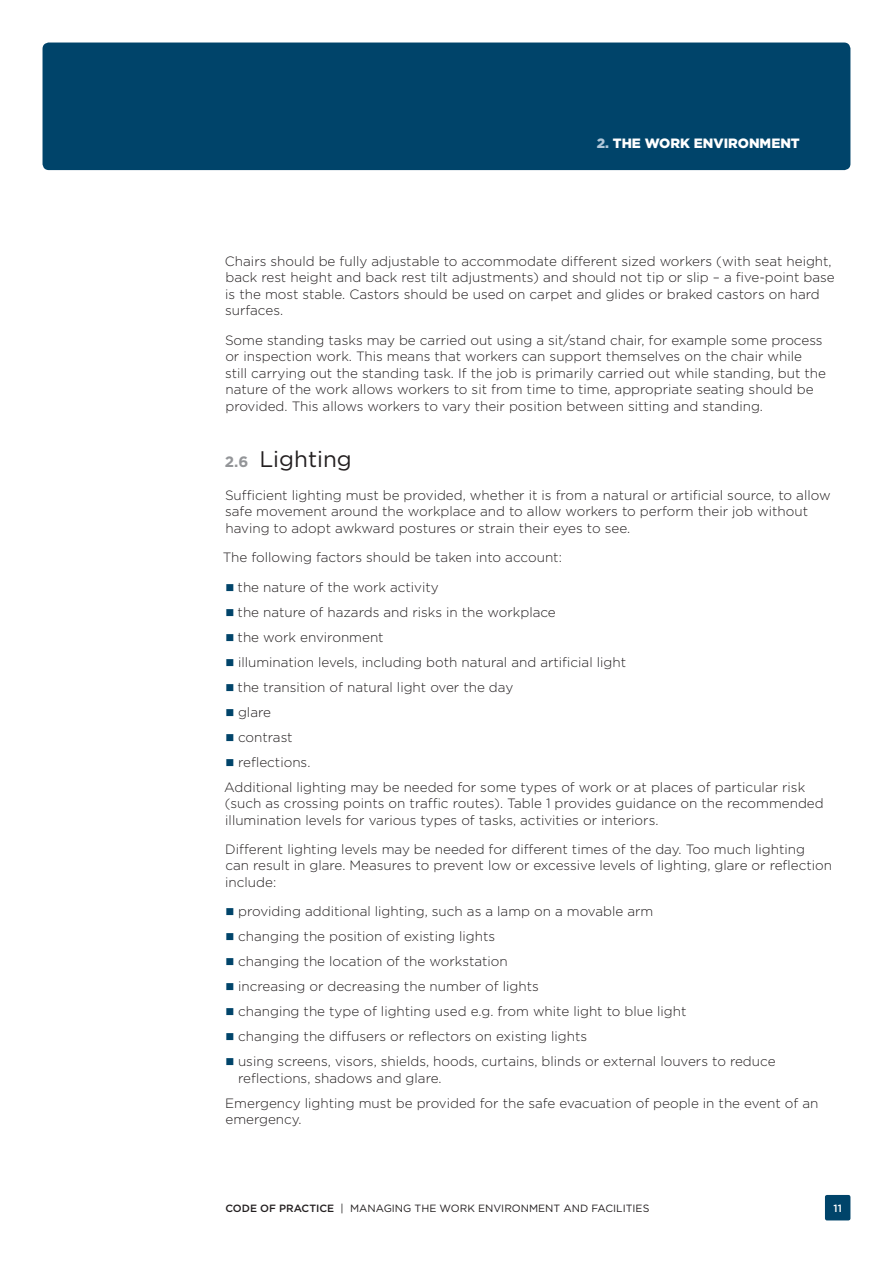
<style>
.page{position:relative;width:893px;height:1263px;background:#fff}
.page>*{position:absolute;margin:0;border:0;box-sizing:border-box;transform-origin:0 0}
.Header_2{font:22.5px "Gotham";color:#231f20}
.Body_copy{font:300 13.5px/16.5px "Gotham";color:#231f20}
.Running_header{font:900 13.5px "Gotham";color:#fff}
.t1{font:10.5px "Gotham";color:#231f20}
.t2{font:500 10.5px "Gotham";color:#fff}
.s1{color:#b0c7d9}
.s2{font-weight:700;font-size:15px;color:#939598}
.s3{font-weight:500}
</style>
<div class="page">
<div style="left:43px;top:43px;width:807px;height:127px;background:#00446a;border-radius:6px"></div>
<div style="left:825px;top:1195px;width:25px;height:25px;background:#00446a;border-radius:2px"></div>
<p class="Running_header" style="left:597px;top:135px;width:205px"><span class="s1">2.</span> THE WORK ENVIRONMENT</p>
<p class="Body_copy" style="left:225px;top:253px;width:611px">Chairs should be fully adjustable to accommodate different sized workers (with seat height, back rest height and back rest tilt adjustments) and should not tip or slip – a five-point base is the most stable. Castors should be used on carpet and glides or braked castors on hard surfaces.</p>
<p class="Body_copy" style="left:225px;top:332px;width:602px">Some standing tasks may be carried out using a sit/stand chair, for example some process or inspection work. This means that workers can support themselves on the chair while still carrying out the standing task. If the job is primarily carried out while standing, but the nature of the work allows workers to sit from time to time, appropriate seating should be provided. This allows workers to vary their position between sitting and standing.</p>
<p class="Header_2" style="left:225px;top:445px;width:129px"><span class="s2">2.6</span> Lighting</p>
<p class="Body_copy" style="left:225px;top:487px;width:607px">Sufficient lighting must be provided, whether it is from a natural or artificial source, to allow safe movement around the workplace and to allow workers to perform their job without having to adopt awkward postures or strain their eyes to see.</p>
<p class="Body_copy" style="left:223px;top:549px;width:341px">The following factors should be taken into account:</p>
<p class="Body_copy" style="left:238px;top:578px;width:203px">the nature of the work activity</p>
<p class="Body_copy" style="left:238px;top:603px;width:320px">the nature of hazards and risks in the workplace</p>
<p class="Body_copy" style="left:238px;top:628px;width:148px">the work environment</p>
<p class="Body_copy" style="left:238px;top:653px;width:390px">illumination levels, including both natural and artificial light</p>
<p class="Body_copy" style="left:238px;top:678px;width:277px">the transition of natural light over the day</p>
<p class="Body_copy" style="left:238px;top:703px;width:34px">glare</p>
<p class="Body_copy" style="left:238px;top:728px;width:56px">contrast</p>
<p class="Body_copy" style="left:238px;top:753px;width:74px">reflections.</p>
<p class="Body_copy" style="left:224px;top:778px;width:601px">Additional lighting may be needed for some types of work or at places of particular risk (such as crossing points on traffic routes). Table 1 provides guidance on the recommended illumination levels for various types of tasks, activities or interiors.</p>
<p class="Body_copy" style="left:225px;top:841px;width:608px">Different lighting levels may be needed for different times of the day. Too much lighting<br>can result in glare. Measures to prevent low or excessive levels of lighting, glare or reflection include:</p>
<p class="Body_copy" style="left:238px;top:903px;width:417px">providing additional lighting, such as a lamp on a movable arm</p>
<p class="Body_copy" style="left:238px;top:928px;width:259px">changing the position of existing lights</p>
<p class="Body_copy" style="left:238px;top:953px;width:271px">changing the location of the workstation</p>
<p class="Body_copy" style="left:238px;top:978px;width:302px">increasing or decreasing the number of lights</p>
<p class="Body_copy" style="left:238px;top:1003px;width:450px">changing the type of lighting used e.g. from white light to blue light</p>
<p class="Body_copy" style="left:238px;top:1028px;width:351px">changing the diffusers or reflectors on existing lights</p>
<p class="Body_copy" style="left:238px;top:1053px;width:539px">using screens, visors, shields, hoods, curtains, blinds or external louvers to reduce reflections, shadows and glare.</p>
<p class="Body_copy" style="left:225px;top:1094px;width:595px">Emergency lighting must be provided for the safe evacuation of people in the event of an emergency.</p>
<p class="t1" style="left:225px;top:1202px;width:425px"><span class="s3">CODE OF PRACTICE</span> | MANAGING THE WORK ENVIRONMENT AND FACILITIES</p>
<p class="t2" style="left:833px;top:1202px;width:10px">11</p>
</div>
